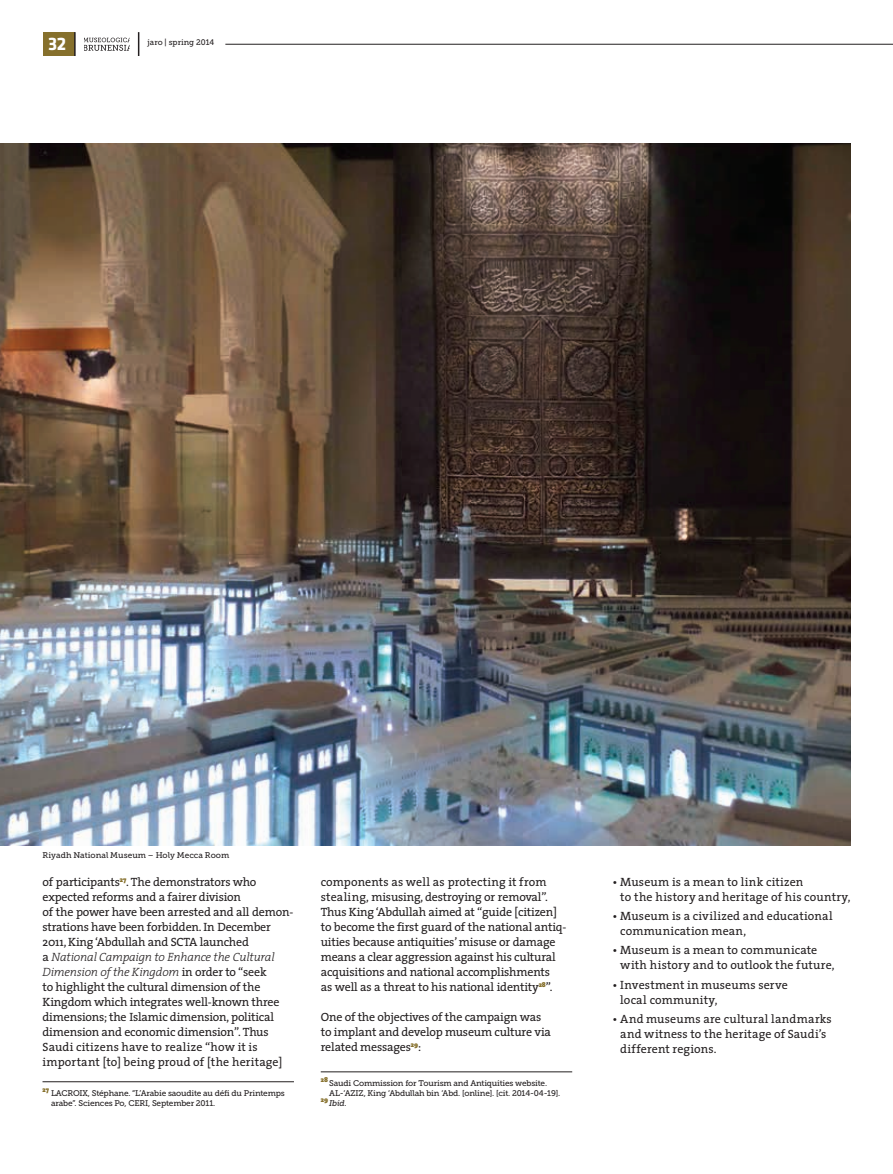
<style>
.page{position:relative;width:893px;height:1174px;background:#fff}
.page>*{position:absolute;margin:0;border:0;box-sizing:border-box;transform-origin:0 0}
.t1{font:700 18.75px "Klavika";color:#fff}
.t2{font:12px/15px "The Serif";letter-spacing:-.015em;color:#231f20}
.t3{font:12px/15px "The Serif";letter-spacing:.01em;color:#231f20}
.t4{font:12px/15px "The Serif";letter-spacing:.015em;color:#231f20}
.t5{font:8.25px/9.9px "Museo Slab 500";letter-spacing:-.02em;color:#231f20}
.t6{font:8.25px "Museo Slab 500";color:#231f20}
.t7{font:italic 8.25px "Museo Slab 500";color:#231f20}
.t8{font:8.1px "Museo Slab 500";color:#231f20}
.t9{font:900 7.05px "The Serif";color:#86702c}
.s1{font-weight:300;font-style:italic}
</style>
<div class="page">
<div style="left:44px;top:32px;width:31px;height:24px;background:#86702c"></div>
<svg style="left:138px;top:32px;width:1px;height:24px"></svg>
<hr style="left:74px;top:32px;width:2px;height:24px;background:#231f20">
<svg style="left:84px;top:38px;width:46px;height:13px"></svg>
<hr style="left:225px;top:44px;width:668px;height:1px;background:#231f20">
<img style="left:0;top:144px;width:850px;height:701px">
<hr style="left:43px;top:1081px;width:251px;height:1px;background:#231f20">
<hr style="left:321px;top:1071px;width:251px;height:1px;background:#231f20">
<h1 class="t1" style="left:48px;top:33px;width:20px">32</h1>
<p class="t8" style="left:148px;top:38px;width:68px">jaro | spring 2014</p>
<p class="t6" style="left:43px;top:850px;width:188px">Riyadh National Museum – Holy Mecca Room</p>
<p class="t2" style="left:43px;top:873px;width:252px">of participants<sup>27</sup>. The demonstrators who expected reforms and a fairer division<br>of the power have been arrested and all demon&shy;strations have been forbidden. In December 2011, King ‘Abdullah and SCTA launched<br>a <span class="s1">National Campaign to Enhance the Cultural Dimension of the Kingdom</span> in order to “seek<br>to highlight the cultural dimension of the Kingdom which integrates well-known three dimensions; the Islamic dimension, political dimension and economic dimension”. Thus Saudi citizens have to realize “how it is important [to] being proud of [the heritage]</p>
<p class="t2" style="left:321px;top:873px;width:247px">components as well as protecting it from stealing, misusing, destroying or removal”.<br>Thus King ‘Abdullah aimed at “guide [citizen] to become the first guard of the national antiq&shy;uities because antiquities’ misuse or damage means a clear aggression against his cultural acquisitions and national accomplishments<br>as well as a threat to his national identity<sup>28</sup>”.</p>
<p class="t2" style="left:321px;top:1008px;width:232px">One of the objectives of the campaign was to implant and develop museum culture via related messages<sup>29</sup>:</p>
<p class="t9" style="left:43px;top:1083px;width:8px">27</p>
<p class="t5" style="left:51px;top:1088px;width:235px">LACROIX, Stéphane. “L’Arabie saoudite au défi du Printemps arabe”. Sciences Po, CERI, September 2011.</p>
<p class="t9" style="left:321px;top:1073px;width:9px">28</p>
<p class="t5" style="left:329px;top:1078px;width:233px">Saudi Commission for Tourism and Antiquities website.<br>AL-‘AZIZ, King ‘Abdullah bin ‘Abd. [online]. [cit. 2014-04-19].</p>
<p class="t9" style="left:321px;top:1093px;width:9px">29</p>
<p class="t7" style="left:329px;top:1098px;width:19px">Ibid.</p>
<p class="t4" style="left:620px;top:873px;width:232px;text-indent:-8px">• Museum is a mean to link citizen<br>to the history and heritage of his country,</p>
<p class="t3" style="left:620px;top:908px;width:214px;text-indent:-8px">• Museum is a civilized and educational communication mean,</p>
<p class="t3" style="left:620px;top:942px;width:216px;text-indent:-8px">• Museum is a mean to communicate with history and to outlook the future,</p>
<p class="t3" style="left:620px;top:976px;width:169px;text-indent:-8px">• Investment in museums serve local community,</p>
<p class="t3" style="left:620px;top:1010px;width:213px;text-indent:-8px">• And museums are cultural landmarks and witness to the heritage of Saudi’s different regions.</p>
</div>
